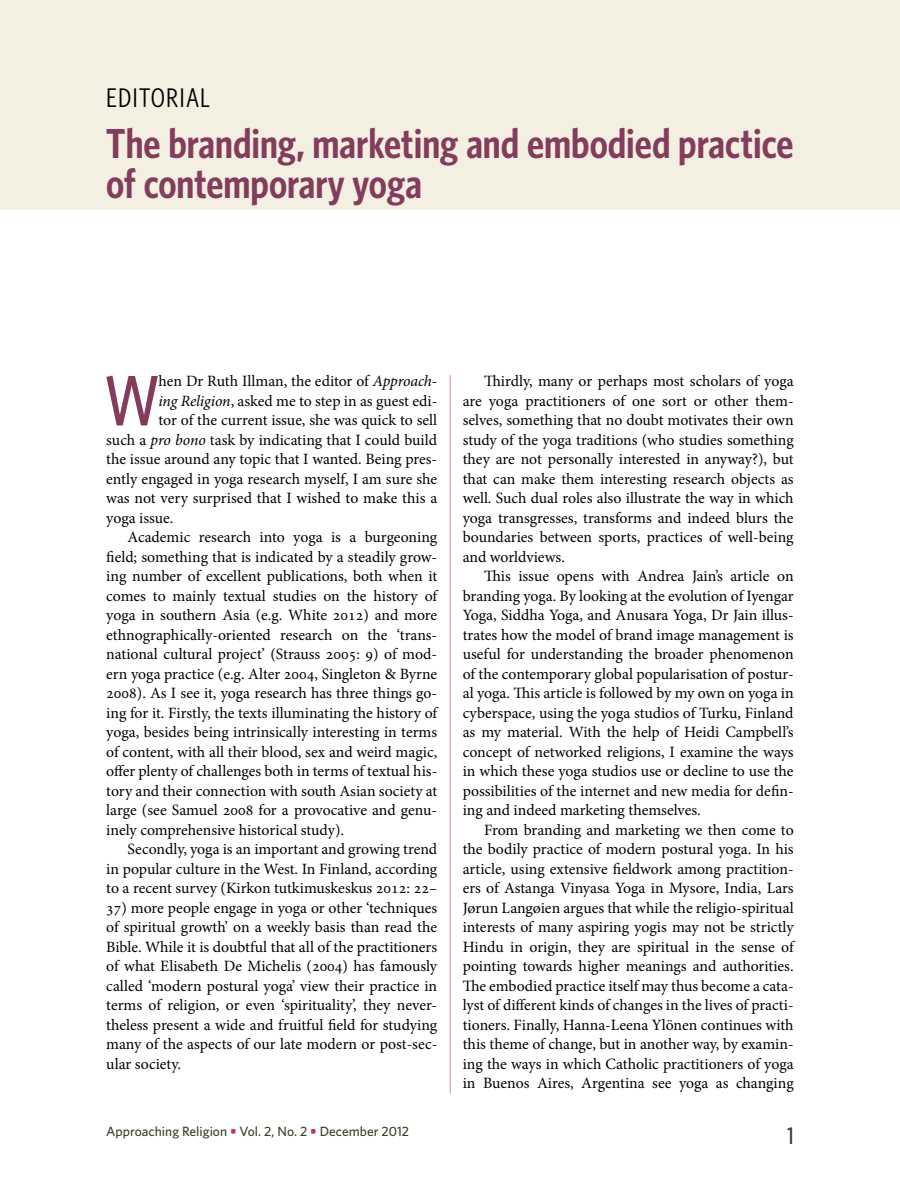
<style>
.page{position:relative;width:900px;height:1200px;background:#fff}
.page>*{position:absolute;margin:0;border:0;box-sizing:border-box;transform-origin:0 0}
.t1{font:500 71.7px "Whitney Condensed";color:#843c5d}
.t2{font:600 42px/40.5px "Whitney Condensed";color:#843c5d}
.t3{font:27px "Whitney Condensed";letter-spacing:.04em;color:#000}
.t4{font:500 24px "Whitney Condensed";color:#393e29}
.t5{font:15.75px/19.5px "Minion Pro";color:#000;text-align:justify}
.t6{font:500 13.5px "Whitney";color:#393e29}
.s1{font-style:italic}
.s2{font-weight:700;color:#c23272}
</style>
<div class="page">
<hr style="left:450px;top:375px;width:1px;height:719px;background:#e087ac">
<div style="left:0;top:0;width:900px;height:210px;background:#f3f0e1"></div>
<h3 class="t3" style="left:106px;top:81px;width:105px">EDITORIAL</h3>
<h2 class="t2" style="left:106px;top:121px;width:689px">The branding, marketing and embodied practice of contemporary yoga</h2>
<h1 class="t1" style="left:105px;top:356px;width:55px">W</h1>
<p class="t5" style="left:159px;top:372px;width:280px">hen Dr Ruth Illman, the editor of <span class="s1">Approach-</span></p>
<p class="t5" style="left:159px;top:391px;width:280px"><span class="s1">ing Religion</span>, asked me to step in as guest edi-</p>
<p class="t5" style="left:159px;top:411px;width:280px">tor of the current issue, she was quick to sell</p>
<p class="t5" style="left:106px;top:430px;width:332px">such a <span class="s1">pro bono</span> task by indicating that I could build</p>
<p class="t5" style="left:106px;top:450px;width:332px">the issue around any topic that I wanted. Being pres-</p>
<p class="t5" style="left:106px;top:469px;width:332px">ently engaged in yoga research myself, I am sure she</p>
<p class="t5" style="left:106px;top:489px;width:332px">was not very surprised that I wished to make this a</p>
<p class="t5" style="left:106px;top:508px;width:69px">yoga issue.</p>
<p class="t5" style="left:128px;top:528px;width:311px">Academic research into yoga is a burgeoning</p>
<p class="t5" style="left:106px;top:547px;width:332px">field; something that is indicated by a steadily grow-</p>
<p class="t5" style="left:106px;top:567px;width:332px">ing number of excellent publications, both when it</p>
<p class="t5" style="left:106px;top:586px;width:332px">comes to mainly textual studies on the history of</p>
<p class="t5" style="left:106px;top:606px;width:332px">yoga in southern Asia (e.g. White 2012) and more</p>
<p class="t5" style="left:106px;top:625px;width:331px">ethnographically-oriented research on the ‘trans-</p>
<p class="t5" style="left:106px;top:645px;width:332px">national cultural project’ (Strauss 2005: 9) of mod-</p>
<p class="t5" style="left:106px;top:664px;width:332px">ern yoga practice (e.g. Alter 2004, Singleton &amp; Byrne</p>
<p class="t5" style="left:106px;top:684px;width:332px">2008). As I see it, yoga research has three things go-</p>
<p class="t5" style="left:106px;top:703px;width:333px">ing for it. Firstly, the texts illuminating the history of</p>
<p class="t5" style="left:106px;top:723px;width:332px">yoga, besides being intrinsically interesting in terms</p>
<p class="t5" style="left:106px;top:742px;width:332px">of content, with all their blood, sex and weird magic,</p>
<p class="t5" style="left:106px;top:762px;width:332px">offer plenty of challenges both in terms of textual his-</p>
<p class="t5" style="left:106px;top:781px;width:332px">tory and their connection with south Asian society at</p>
<p class="t5" style="left:106px;top:801px;width:332px">large (see Samuel 2008 for a provocative and genu-</p>
<p class="t5" style="left:106px;top:820px;width:239px">inely comprehensive historical study).</p>
<p class="t5" style="left:128px;top:840px;width:311px">Secondly, yoga is an important and growing trend</p>
<p class="t5" style="left:106px;top:859px;width:332px">in popular culture in the West. In Finland, according</p>
<p class="t5" style="left:106px;top:879px;width:332px">to a recent survey (Kirkon tutkimuskeskus 2012: 22–</p>
<p class="t5" style="left:106px;top:898px;width:332px">37) more people engage in yoga or other ‘techniques of spiritual growth’ on a weekly basis than read the Bible. While it is doubtful that all of the practitioners of what Elisabeth De Michelis (2004) has famously called ‘modern postural yoga’ view their practice in terms of religion, or even ‘spirituality’, they never&shy;theless present a wide and fruitful field for studying many of the aspects of our late modern or post-sec&shy;ular society.</p>
<p class="t6" style="left:106px;top:1122px;width:304px">Approaching Religion <span class="s2">•</span> Vol. 2, No. 2 <span class="s2">•</span> December 2012</p>
<p class="t5" style="left:463px;top:372px;width:332px;text-indent:21px">Thirdly, many or perhaps most scholars of yoga are yoga practitioners of one sort or other them&shy;selves, something that no doubt motivates their own study of the yoga traditions (who studies something they are not personally interested in anyway?), but that can make them interesting research objects as well. Such dual roles also illustrate the way in which yoga transgresses, transforms and indeed blurs the boundaries between sports, practices of well-being and worldviews.</p>
<p class="t5" style="left:463px;top:567px;width:332px;text-indent:21px">This issue opens with Andrea Jain’s article on branding yoga. By looking at the evolution of Iyengar Yoga, Siddha Yoga, and Anusara Yoga, Dr Jain illus&shy;trates how the model of brand image management is useful for understanding the broader phenomenon of the contemporary global popularisation of postur&shy;al yoga. This article is followed by my own on yoga in cyberspace, using the yoga studios of Turku, Finland as my material. With the help of Heidi Campbell’s concept of networked religions, I examine the ways in which these yoga studios use or decline to use the possibilities of the internet and new media for defin&shy;ing and indeed marketing themselves.</p>
<p class="t5" style="left:463px;top:820px;width:332px;text-indent:21px">From branding and marketing we then come to the bodily practice of modern postural yoga. In his article, using extensive fieldwork among practition&shy;ers of Astanga Vinyasa Yoga in Mysore, India, Lars Jørun Langøien argues that while the religio-spiritual interests of many aspiring yogis may not be strictly Hindu in origin, they are spiritual in the sense of pointing towards higher meanings and authorities.<br>The embodied practice itself may thus become a cata&shy;lyst of different kinds of changes in the lives of practi&shy;tioners. Finally, Hanna-Leena Ylönen continues with this theme of change, but in another way, by examin&shy;ing the ways in which Catholic practitioners of yoga in Buenos Aires, Argentina see yoga as changing</p>
<h3 class="t4" style="left:787px;top:1121px;width:8px">1</h3>
</div>
